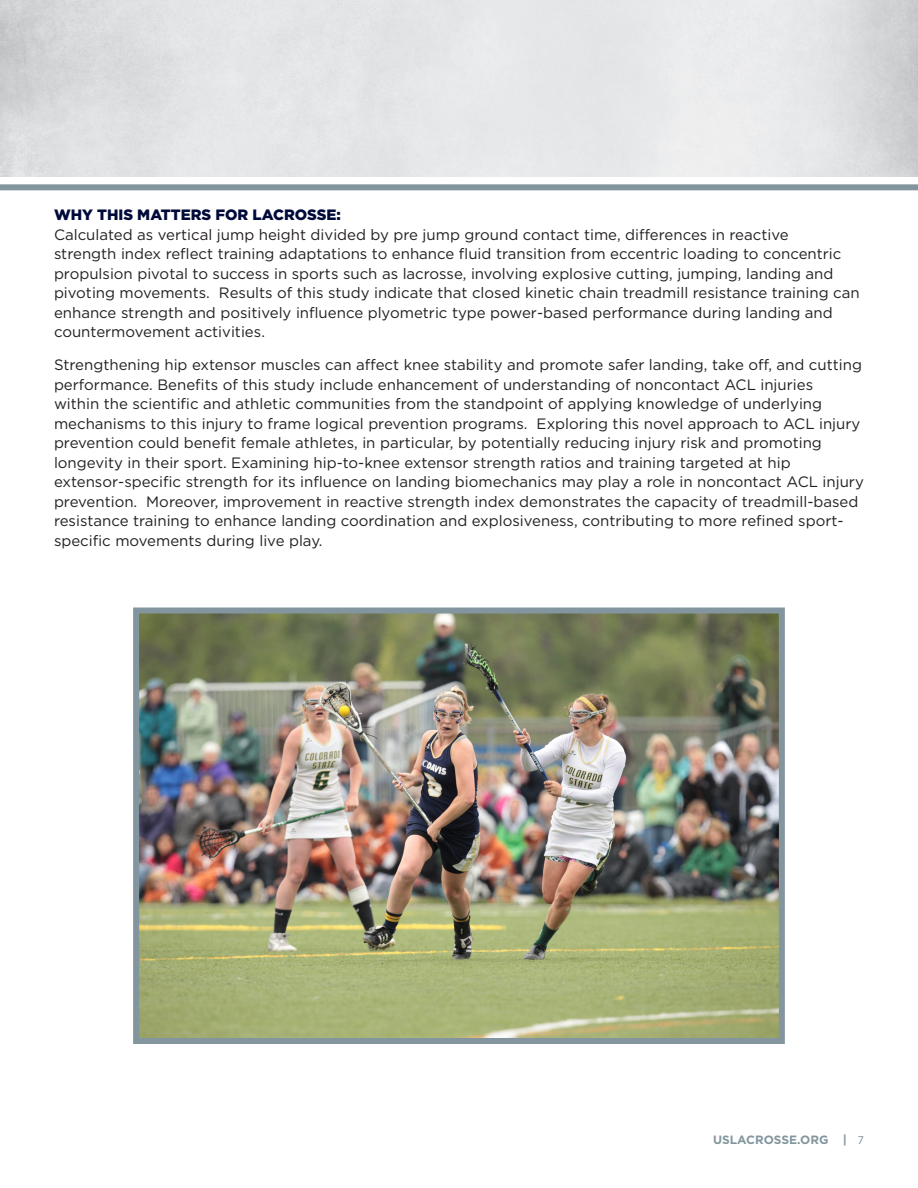
<style>
.page{position:relative;width:918px;height:1188px;background:#fff}
.page>*{position:absolute;margin:0;border:0;box-sizing:border-box;transform-origin:0 0}
.body_small{font:15px/19.5px "Gotham";color:#231f20}
.bold_black{font:900 15px "Gotham";color:#000a39}
.t1{font:700 12px "Gotham";color:#83969f}
.s1{font-family:"Myriad Pro";font-weight:400}
</style>
<div class="page">
<div style="left:0;top:184px;width:918px;height:6px;background:#83969f"></div>
<img style="left:140px;top:615px;width:638px;height:422px">
<div style="left:133px;top:608px;width:652px;height:436px;border:6px solid #83969f"></div>
<p class="bold_black" style="left:54px;top:207px;width:289px">WHY THIS MATTERS FOR LACROSSE:</p>
<p class="body_small" style="left:54px;top:225px;width:807px">Calculated as vertical jump height divided by pre jump ground contact time, differences in reactive<br>strength index reflect training adaptations to enhance fluid transition from eccentric loading to concentric propulsion pivotal to success in sports such as lacrosse, involving explosive cutting, jumping, landing and pivoting movements. Results of this study indicate that closed kinetic chain treadmill resistance training can enhance strength and positively influence plyometric type power-based performance during landing and countermovement activities.</p>
<p class="body_small" style="left:54px;top:355px;width:811px">Strengthening hip extensor muscles can affect knee stability and promote safer landing, take off, and cutting performance. Benefits of this study include enhancement of understanding of noncontact ACL injuries<br>within the scientific and athletic communities from the standpoint of applying knowledge of underlying mechanisms to this injury to frame logical prevention programs. Exploring this novel approach to ACL injury prevention could benefit female athletes, in particular, by potentially reducing injury risk and promoting longevity in their sport. Examining hip-to-knee extensor strength ratios and training targeted at hip extensor-specific strength for its influence on landing biomechanics may play a role in noncontact ACL injury prevention. Moreover, improvement in reactive strength index demonstrates the capacity of treadmill-based resistance training to enhance landing coordination and explosiveness, contributing to more refined sport&shy;specific movements during live play.</p>
<p class="t1" style="left:713px;top:1133px;width:152px">USLACROSSE.ORG | <span class="s1">7</span></p>
</div>
